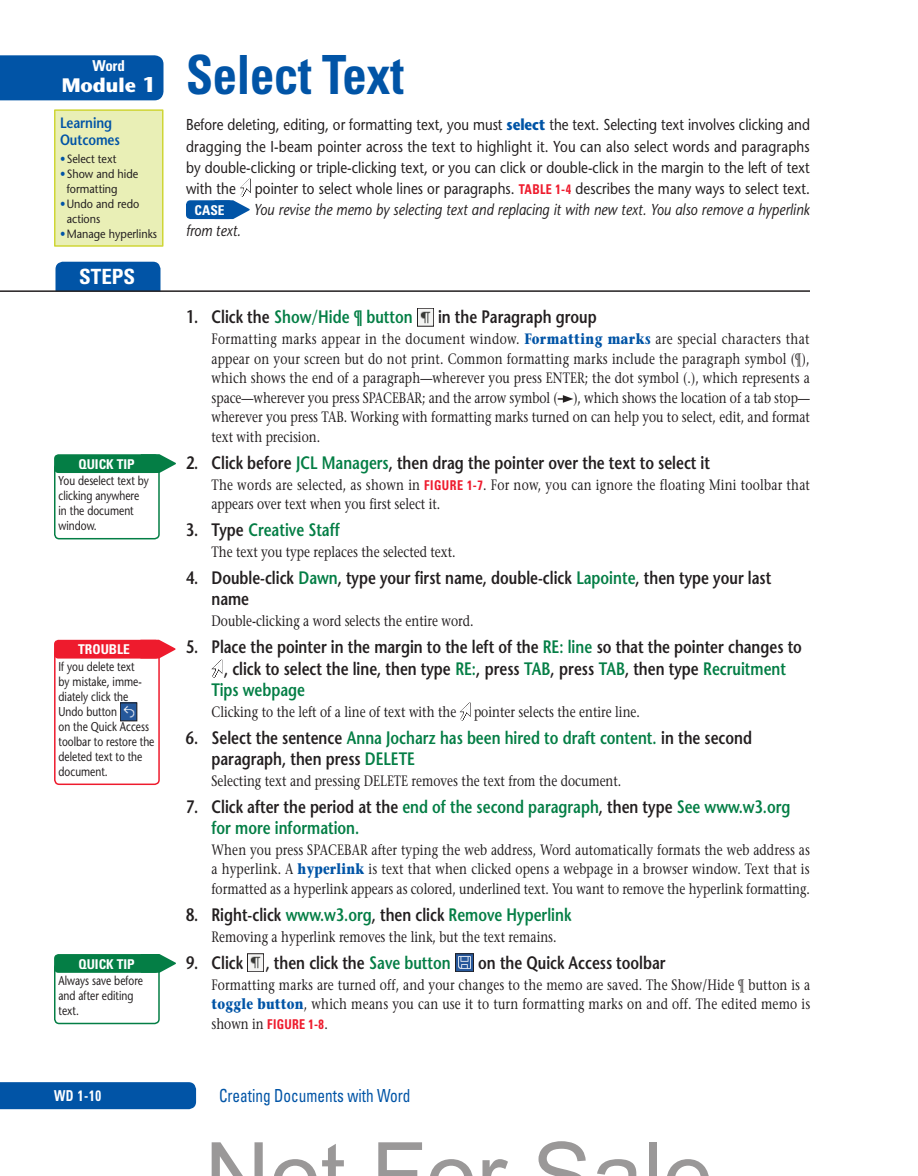
<style>
.page{position:relative;width:918px;height:1176px;background:#fff}
.page>*{position:absolute;margin:0;border:0;box-sizing:border-box;transform-origin:0 0}
.t1{font:90.6px "Arial";color:rgb(35 31 32/.46)}
.t2{font:700 condensed 54px "Univers LT Std";letter-spacing:-.005em;color:#0154a6;scale:.9 1}
.t3{font:700 condensed 21px "Univers LT Std";color:#fff}
.t4{font:700 19.5px "Stone Sans Std";color:#fff}
.t5{font:600 18px/21px "Stone Sans Std";color:#231f20;scale:.8 1}
.t6{font:600 18px/21px "Stone Sans Std";color:#047e45;scale:.8 1}
.t7{font:condensed 18px "Univers LT Std";color:#0154a6;scale:.85 1}
.t8{font:500 15.75px/21px "Stone Sans Std";letter-spacing:.005em;color:#231f20;text-align:justify;scale:.85 1}
.t9{font:italic 500 15.75px "Stone Sans Std";letter-spacing:.005em;color:#231f20;scale:.85 1}
.t10{font:500 15px/19.5px "Stone Serif Std";color:#231f20;text-align:justify;scale:.8 1}
.t11{font:500 15px/19.5px "Stone Serif Std";letter-spacing:.02em;color:#231f20;scale:.8 1}
.t12{font:600 15px/16.5px "Stone Sans Std";letter-spacing:-.005em;color:#0154a6;scale:.85 1}
.t13{font:700 condensed 15px "Univers LT Std";letter-spacing:-.015em;color:#fff;scale:.85 1}
.t14{font:700 condensed 15px "Univers LT Std";letter-spacing:-.015em;color:#fff}
.t15{font:700 condensed 13.5px "Univers LT Std";color:#fff}
.t16{font:700 condensed 13.5px "Univers LT Std";letter-spacing:.025em;color:#ee1b2d;scale:.9 1}
.t17{font:500 12.75px/15px "Stone Sans Std";color:#231f20;scale:.8 1}
.t18{font:500 12px/15px "Stone Sans Std";color:#231f20;scale:.9 1}
.s1{font-size:21px}
.s2{color:#0154a6}
.s3{font-weight:700;color:#0154a6}
.s4{font-family:"Univers LT Std";font-weight:700;font-stretch:condensed;font-size:13.5px;color:#ee1b2d}
.s5{color:#231f20}
.s6{color:#047e45}
.s7{font-family:"Stone Serif Std";font-weight:500;font-stretch:normal;font-size:15px;color:#231f20}
</style>
<div class="page">
<div style="left:0;top:1082px;width:196px;height:26px;background:#0154a6"></div>
<div style="left:0;top:55px;width:164px;height:45px;background:#0154a6"></div>
<div style="left:55px;top:110px;width:108px;height:136px;background:#e9efb6"></div>
<div style="left:54px;top:109px;width:110px;height:138px;border:2px solid #cfd636"></div>
<div style="left:56px;top:262px;width:105px;height:28px;background:#0154a6"></div>
<hr style="left:0;top:290px;width:810px;height:2px;background:#231f20">
<img style="left:419px;top:310px;width:13px;height:14px">
<div style="left:417px;top:308px;width:17px;height:18px;border:1px solid #231f20"></div>
<svg style="left:558px;top:395px;width:15px;height:7px"></svg>
<img style="left:212px;top:659px;width:10px;height:18px">
<img style="left:460px;top:702px;width:11px;height:18px">
<img style="left:249px;top:955px;width:13px;height:14px">
<div style="left:247px;top:953px;width:17px;height:18px;border:1px solid #231f20"></div>
<img style="left:457px;top:955px;width:15px;height:14px">
<div style="left:455px;top:953px;width:19px;height:18px;border:1px solid #231f20"></div>
<img style="left:240px;top:179px;width:11px;height:18px">
<svg style="left:231px;top:200px;width:19px;height:19px"></svg>
<div style="left:186px;top:200px;width:47px;height:19px;background:#0154a6;border-radius:4px"></div>
<img style="left:122px;top:704px;width:13px;height:15px">
<div style="left:120px;top:702px;width:17px;height:19px;border:1px solid #231f20"></div>
<div style="left:54px;top:648px;width:106px;height:136px;border:2px solid #ee1b2d;border-radius:4px"></div>
<svg style="left:54px;top:639px;width:122px;height:19px;background:#ef3343"></svg>
<div style="left:54px;top:463px;width:106px;height:76px;border:2px solid #047e45;border-radius:4px"></div>
<svg style="left:54px;top:454px;width:122px;height:19px;background:#178853"></svg>
<div style="left:54px;top:962px;width:106px;height:61px;border:2px solid #047e45;border-radius:4px"></div>
<svg style="left:54px;top:954px;width:122px;height:18px;background:#148651"></svg>
<p class="t14" style="left:93px;top:57px;width:34px">Word</p>
<h3 class="t4" style="left:62px;top:73px;width:96px">Module <span class="s1">1</span></h3>
<p class="t12" style="left:60px;top:115px;width:72px">Learning<br>Outcomes</p>
<p class="t18" style="left:60px;top:151px;width:64px"><span class="s2">•</span>Select text</p>
<p class="t18" style="left:67px;top:166px;width:81px;text-indent:-7px"><span class="s2">•</span>Show and hide formatting</p>
<p class="t18" style="left:67px;top:196px;width:82px;text-indent:-7px"><span class="s2">•</span>Undo and redo actions</p>
<p class="t18" style="left:60px;top:226px;width:109px"><span class="s2">•</span>Manage hyperlinks</p>
<h3 class="t3" style="left:79px;top:264px;width:58px">STEPS</h3>
<p class="t15" style="left:78px;top:455px;width:58px">QUICK TIP</p>
<p class="t17" style="left:59px;top:473px;width:115px">You deselect text by clicking anywhere in the document window.</p>
<p class="t15" style="left:78px;top:641px;width:53px">TROUBLE</p>
<p class="t17" style="left:59px;top:658px;width:121px">If you delete text<br>by mistake, imme&shy;diately click the<br>Undo button<br>on the Quick Access toolbar to restore the deleted text to the document.</p>
<p class="t15" style="left:78px;top:955px;width:58px">QUICK TIP</p>
<p class="t17" style="left:59px;top:972px;width:107px">Always save before and after editing text.</p>
<h2 class="t2" style="left:186px;top:42px;width:244px">Select Text</h2>
<p class="t8" style="left:186px;top:114px;width:736px">Before deleting, editing, or formatting text, you must <span class="s3">select</span> the text. Selecting text involves clicking and dragging the I-beam pointer across the text to highlight it. You can also select words and paragraphs by double-clicking or triple-clicking text, or you can click or double-click in the margin to the left of text with the pointer to select whole lines or paragraphs. <span class="s4">TABLE 1-4</span> describes the many ways to select text.</p>
<p class="t15" style="left:195px;top:202px;width:32px">CASE</p>
<p class="t9" style="left:254px;top:200px;width:655px">You revise the memo by selecting text and replacing it with new text. You also remove a hyperlink</p>
<p class="t9" style="left:186px;top:221px;width:66px">from text.</p>
<p class="t6" style="left:186px;top:306px;width:285px"><span class="s5">1. Click the</span> Show/Hide ¶ button</p>
<p class="t5" style="left:438px;top:306px;width:200px">in the Paragraph group</p>
<p class="t10" style="left:211px;top:329px;width:750px">Formatting marks appear in the document window. <span class="s3">Formatting marks</span> are special characters that appear on your screen but do not print. Common formatting marks include the paragraph symbol (¶), which shows the end of a paragraph—wherever you press ENTER; the dot symbol (.), which represents a space—wherever you press SPACEBAR; and the arrow symbol ( ), which shows the location of a tab stop— wherever you press TAB. Working with formatting marks turned on can help you to select, edit, and format text with precision.</p>
<p class="t5" style="left:186px;top:452px;width:657px">2. Click before <span class="s6">JCL Managers</span>, then drag the pointer over the text to select it</p>
<p class="t11" style="left:211px;top:475px;width:750px">The words are selected, as shown in <span class="s4">FIGURE 1-7</span>. For now, you can ignore the floating Mini toolbar that appears over text when you first select it.</p>
<p class="t6" style="left:186px;top:519px;width:194px"><span class="s5">3. Type</span> Creative Staff</p>
<p class="t10" style="left:212px;top:542px;width:307px">The text you type replaces the selected text.</p>
<p class="t5" style="left:212px;top:567px;width:701px;text-indent:-26px">4. Double-click <span class="s6">Dawn</span>, type your first name, double-click <span class="s6">Lapointe</span>, then type your last name</p>
<p class="t10" style="left:212px;top:611px;width:329px">Double-clicking a word selects the entire word.</p>
<p class="t5" style="left:186px;top:636px;width:771px">5. Place the pointer in the margin to the left of the <span class="s6">RE: line</span> so that the pointer changes to</p>
<p class="t5" style="left:224px;top:657px;width:704px">, click to select the line, then type <span class="s6">RE:</span>, press <span class="s6">TAB</span>, press <span class="s6">TAB</span>, then type <span class="s6">Recruitment</span></p>
<p class="t6" style="left:212px;top:678px;width:118px">Tips webpage</p>
<p class="t10" style="left:211px;top:701px;width:537px">Clicking to the left of a line of text with the pointer selects the entire line.</p>
<p class="t5" style="left:212px;top:726px;width:677px;text-indent:-26px">6. Select the sentence <span class="s6">Anna Jocharz has been hired to draft content.</span> in the second paragraph, then press <span class="s6">DELETE</span></p>
<p class="t10" style="left:212px;top:770px;width:514px">Selecting text and pressing DELETE removes the text from the document.</p>
<p class="t6" style="left:212px;top:795px;width:725px;text-indent:-26px"><span class="s5">7. Click after the period at the</span> end of the second paragraph<span class="s5">, then type</span> See www.w3.org for more information.</p>
<p class="t10" style="left:212px;top:839px;width:750px">When you press SPACEBAR after typing the web address, Word automatically formats the web address as a hyperlink. A <span class="s3">hyperlink</span> is text that when clicked opens a webpage in a browser window. Text that is formatted as a hyperlink appears as colored, underlined text. You want to remove the hyperlink formatting.</p>
<p class="t6" style="left:186px;top:903px;width:483px"><span class="s5">8. Right-click</span> www.w3.org<span class="s5">, then click</span> Remove Hyperlink</p>
<p class="t10" style="left:212px;top:926px;width:433px">Removing a hyperlink removes the link, but the text remains.</p>
<p class="t5" style="left:186px;top:951px;width:73px">9. Click</p>
<p class="t5" style="left:266px;top:951px;width:233px">, then click the <span class="s6">Save button</span></p>
<p class="t5" style="left:478px;top:951px;width:236px">on the Quick Access toolbar</p>
<p class="t10" style="left:212px;top:974px;width:750px">Formatting marks are turned off, and your changes to the memo are saved. The Show/Hide ¶ button is a <span class="s3">toggle button</span>, which means you can use it to turn formatting marks on and off. The edited memo is</p>
<p class="t16" style="left:212px;top:1015px;width:131px"><span class="s7">shown in</span> FIGURE 1-8<span class="s7">.</span></p>
<p class="t13" style="left:54px;top:1085px;width:57px">WD 1-10</p>
<p class="t7" style="left:219px;top:1083px;width:227px">Creating Documents with Word</p>
<h1 class="t1" style="left:205px;top:1112px;width:460px">NtF Sl</h1>
</div>
